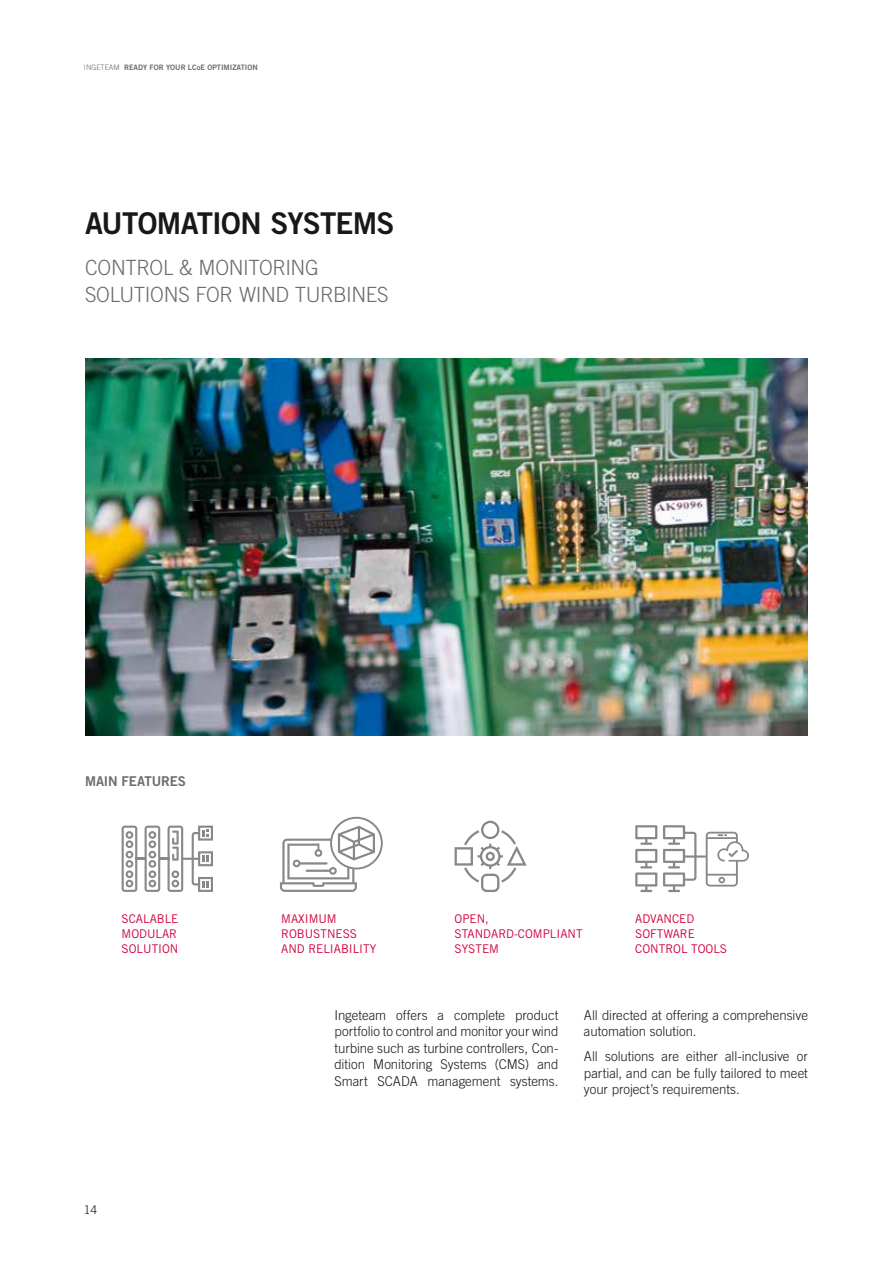
<style>
.page{position:relative;width:893px;height:1263px;background:#fff}
.page>*{position:absolute;margin:0;border:0;box-sizing:border-box;transform-origin:0 0}
.t1{font:30px "Trade Gothic LT Std Bd 2";letter-spacing:-.025em;color:#1a171b}
.t2{font:300 21px/27px "Trade Gothic LT Std";letter-spacing:-.02em;color:#6b6c6e}
.t3{font:300 13.5px/16.5px "Trade Gothic LT Std";letter-spacing:-.005em;color:#1a171b;text-align:justify}
.t4{font:13.5px "Trade Gothic LT Std Bd 2";letter-spacing:-.01em;color:#6b6c6e}
.t5{font:12px/15px "Trade Gothic LT Std";color:#cf003c}
.t6{font:300 12px "Trade Gothic LT Std";color:#1a171b}
.t7{font:7.5px "Trade Gothic LT Std Bd 2";color:#6b6c6e}
.s1{font-family:"Trade Gothic LT Std";font-weight:300}
</style>
<div class="page">
<img style="left:85px;top:358px;width:723px;height:378px">
<svg style="left:122px;top:826px;width:91px;height:66px"></svg>
<svg style="left:331px;top:818px;width:51px;height:50px"></svg>
<div style="left:330px;top:817px;width:53px;height:52px;border:2px solid #86888a;border-radius:50%"></div>
<svg style="left:280px;top:826px;width:95px;height:66px"></svg>
<hr style="left:299px;top:862px;width:29px;height:2px;background:#86888a">
<hr style="left:306px;top:869px;width:25px;height:3px;background:#86888a">
<svg style="left:635px;top:825px;width:22px;height:67px"></svg>
<svg style="left:663px;top:825px;width:86px;height:67px"></svg>
<svg style="left:455px;top:821px;width:72px;height:71px"></svg>
<p class="t7" style="left:84px;top:63px;width:175px"><span class="s1">INGETEAM</span> READY FOR YOUR LCoE OPTIMIZATION</p>
<h1 class="t1" style="left:85px;top:205px;width:311px">AUTOMATION SYSTEMS</h1>
<h2 class="t2" style="left:85px;top:254px;width:305px">CONTROL &amp; MONITORING<br>SOLUTIONS FOR WIND TURBINES</h2>
<p class="t4" style="left:85px;top:773px;width:102px">MAIN FEATURES</p>
<p class="t5" style="left:122px;top:911px;width:58px;text-align:justify">SCALABLE MODULAR SOLUTION</p>
<p class="t5" style="left:455px;top:911px;width:130px">OPEN,<br>STANDARD-COMPLIANT<br>SYSTEM</p>
<p class="t5" style="left:281px;top:911px;width:97px">MAXIMUM<br>ROBUSTNESS<br>AND RELIABILITY</p>
<p class="t5" style="left:635px;top:911px;width:93px">ADVANCED<br>SOFTWARE<br>CONTROL TOOLS</p>
<p class="t6" style="left:84px;top:1202px;width:15px">14</p>
<p class="t3" style="left:334px;top:1006px;width:225px">Ingeteam offers a complete product portfolio to control and monitor your wind turbine such as turbine controllers, Con&shy;dition Monitoring Systems (CMS) and Smart SCADA management systems.</p>
<p class="t3" style="left:584px;top:1006px;width:225px">All directed at offering a comprehensive automation solution.</p>
<p class="t3" style="left:584px;top:1048px;width:225px">All solutions are either all-inclusive or partial, and can be fully tailored to meet your project’s requirements.</p>
</div>
